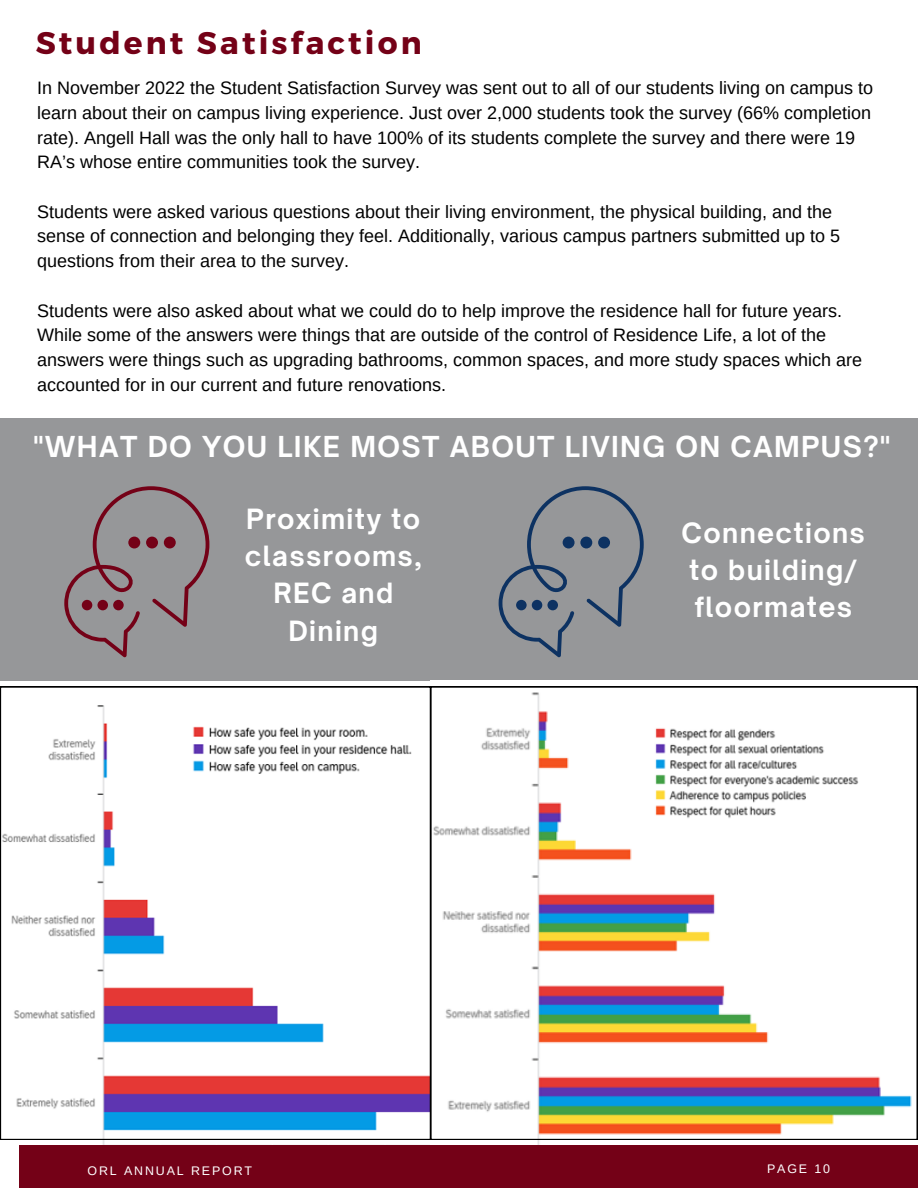
<style>
.page{position:relative;width:918px;height:1188px;background:#fff}
.page>*{position:absolute;margin:0;border:0;box-sizing:border-box;transform-origin:0 0}
.t1{font:700 31.2px "Montserrat";letter-spacing:.1em;color:#740117}
.t2{font:700 27.6px "Open Sauce One";letter-spacing:.05em;color:#fff}
.t3{font:700 26.7px/37.3px "Open Sauce One";letter-spacing:.05em;color:#fff;text-align:center}
.t4{font:18px/24.8px "Arimo";color:#000}
.t5{font:12.45px "Arimo";letter-spacing:.15em;color:#fff}
</style>
<div class="page">
<div style="left:0;top:418px;width:918px;height:263px;background:#969799"></div>
<svg style="left:64px;top:486px;width:145px;height:171px"></svg>
<svg style="left:499px;top:486px;width:145px;height:171px"></svg>
<svg style="left:0;top:687px;width:431px;height:453px"></svg>
<svg style="left:431px;top:687px;width:487px;height:453px"></svg>
<div style="left:20px;top:1146px;width:898px;height:42px;background:#740117"></div>
<p class="t1" style="left:36px;top:23px;width:387px">Student Satisfaction</p>
<p class="t4" style="left:37px;top:76px;width:837px">In November 2022 the Student Satisfaction Survey was sent out to all of our students living on campus to learn about their on campus living experience. Just over 2,000 students took the survey (66% completion rate). Angell Hall was the only hall to have 100% of its students complete the survey and there were 19<br>RA’s whose entire communities took the survey.</p>
<p class="t4" style="left:37px;top:199px;width:804px">Students were asked various questions about their living environment, the physical building, and the sense of connection and belonging they feel. Additionally, various campus partners submitted up to 5 questions from their area to the survey.</p>
<p class="t4" style="left:37px;top:298px;width:826px">Students were also asked about what we could do to help improve the residence hall for future years.<br>While some of the answers were things that are outside of the control of Residence Life, a lot of the answers were things such as upgrading bathrooms, common spaces, and more study spaces which are accounted for in our current and future renovations.</p>
<p class="t2" style="left:33px;top:429px;width:858px">"WHAT DO YOU LIKE MOST ABOUT LIVING ON CAMPUS?"</p>
<p class="t3" style="left:245px;top:500px;width:178px">Proximity to classrooms,<br>REC and<br>Dining</p>
<p class="t3" style="left:682px;top:514px;width:185px;text-align:left">Connections to building/</p>
<p class="t3" style="left:694px;top:589px;width:159px">floormates</p>
<p class="t5" style="left:88px;top:1163px;width:166px">ORL ANNUAL REPORT</p>
<p class="t5" style="left:767px;top:1162px;width:65px">PAGE 10</p>
</div>
